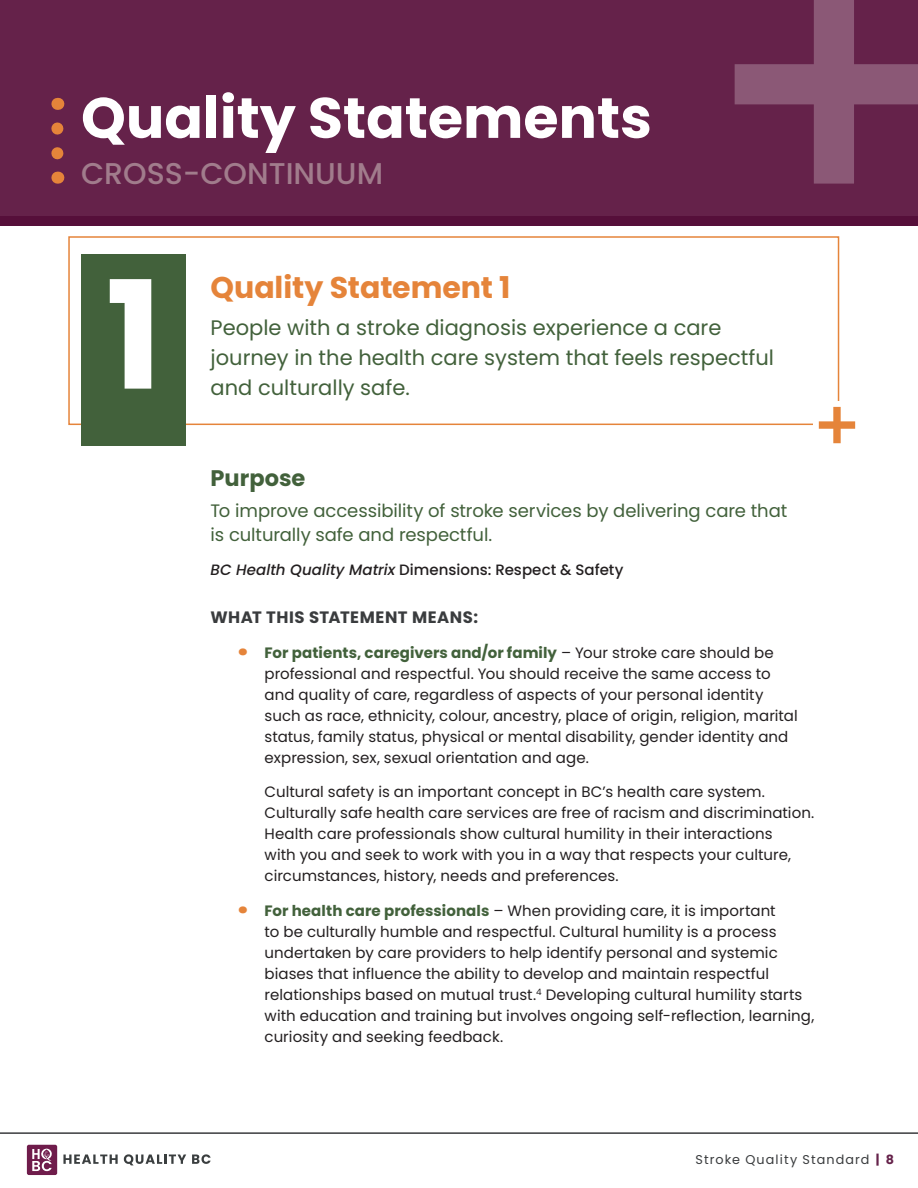
<style>
.page{position:relative;width:918px;height:1188px;background:#fff}
.page>*{position:absolute;margin:0;border:0;box-sizing:border-box;transform-origin:0 0}
.t1{font:700 150px "Poppins";color:#fff}
.t2{font:700 57px "Poppins";color:#fff}
.t3{font:700 30px "Poppins";letter-spacing:-.005em;color:#e5843a}
.t4{font:500 30px "Poppins";color:#a17c8c}
.t5{font:700 22.5px "Poppins";color:#42613b}
.t6{font:21px/30px "Poppins";color:#42613b}
.t7{font:18px/24px "Poppins";letter-spacing:-.005em;color:#42613b}
.t8{font:700 16.5px "Poppins";letter-spacing:.025em;color:#3a3c3e}
.t9{font:15px/21px "Poppins";letter-spacing:.005em;color:#231f20}
.t10{font:500 15px "Poppins";color:#231f20}
.t11{font:12.75px "Poppins";letter-spacing:.085em;color:#3a3c3e}
.s1{font-style:italic}
.s2{font-weight:900;font-size:31.5px;color:#e5843a}
.s3{font-weight:700;color:#42613b}
.s4{font-weight:700;color:#65224a}
</style>
<div class="page">
<hr style="left:0;top:1132px;width:918px;height:2px;background:#3a3c3e">
<svg style="left:124px;top:1154px;width:62px;height:11px"></svg>
<svg style="left:192px;top:1154px;width:19px;height:10px"></svg>
<svg style="left:63px;top:1155px;width:55px;height:9px"></svg>
<svg style="left:27px;top:1145px;width:30px;height:30px"></svg>
<div style="left:0;top:0;width:918px;height:216px;background:#65224a"></div>
<div style="left:0;top:216px;width:918px;height:10px;background:#560f3a"></div>
<svg style="left:735px;top:0;width:183px;height:184px"></svg>
<svg style="left:51px;top:128px;width:12px;height:32px"></svg>
<svg style="left:57px;top:98px;width:1px;height:12px"></svg>
<svg style="left:57px;top:172px;width:1px;height:12px"></svg>
<div style="left:68px;top:236px;width:771px;height:189px;border:2px solid #e5843a"></div>
<div style="left:82px;top:254px;width:104px;height:192px;background:#42613b"></div>
<div style="left:813px;top:401px;width:48px;height:48px;background:#fff"></div>
<svg style="left:819px;top:407px;width:36px;height:36px"></svg>
<h2 class="t2" style="left:81px;top:85px;width:572px">Quality Statements</h2>
<h3 class="t4" style="left:81px;top:156px;width:304px">CROSS-CONTINUUM</h3>
<h1 class="t1" style="left:106px;top:249px;width:58px">1</h1>
<h3 class="t3" style="left:211px;top:270px;width:301px">Quality Statement 1</h3>
<h3 class="t6" style="left:211px;top:313px;width:565px">People with a stroke diagnosis experience a care journey in the health care system that feels respectful and culturally safe.</h3>
<h3 class="t5" style="left:211px;top:465px;width:96px">Purpose</h3>
<p class="t7" style="left:211px;top:498px;width:578px">To improve accessibility of stroke services by delivering care that is culturally safe and respectful.</p>
<p class="t10" style="left:211px;top:561px;width:415px"><span class="s1">BC Health Quality Matrix</span> Dimensions: Respect &amp; Safety</p>
<p class="t8" style="left:211px;top:608px;width:269px">WHAT THIS STATEMENT MEANS:</p>
<p class="t9" style="left:265px;top:642px;width:535px;text-indent:-27px"><span class="s2">∙</span> <span class="s3">For patients, caregivers and/or family</span> – Your stroke care should be professional and respectful. You should receive the same access to and quality of care, regardless of aspects of your personal identity such as race, ethnicity, colour, ancestry, place of origin, religion, marital status, family status, physical or mental disability, gender identity and expression, sex, sexual orientation and age.</p>
<p class="t9" style="left:265px;top:781px;width:551px">Cultural safety is an important concept in BC’s health care system.<br>Culturally safe health care services are free of racism and discrimination.<br>Health care professionals show cultural humility in their interactions<br>with you and seek to work with you in a way that respects your culture, circumstances, history, needs and preferences.</p>
<p class="t9" style="left:265px;top:900px;width:551px;text-indent:-27px"><span class="s2">∙</span> <span class="s3">For health care professionals</span> – When providing care, it is important<br>to be culturally humble and respectful. Cultural humility is a process undertaken by care providers to help identify personal and systemic biases that influence the ability to develop and maintain respectful relationships based on mutual trust.<sup>4</sup> Developing cultural humility starts with education and training but involves ongoing self-reflection, learning, curiosity and seeking feedback.</p>
<p class="t11" style="left:696px;top:1153px;width:200px">Stroke Quality Standard <span class="s4">| 8</span></p>
</div>
